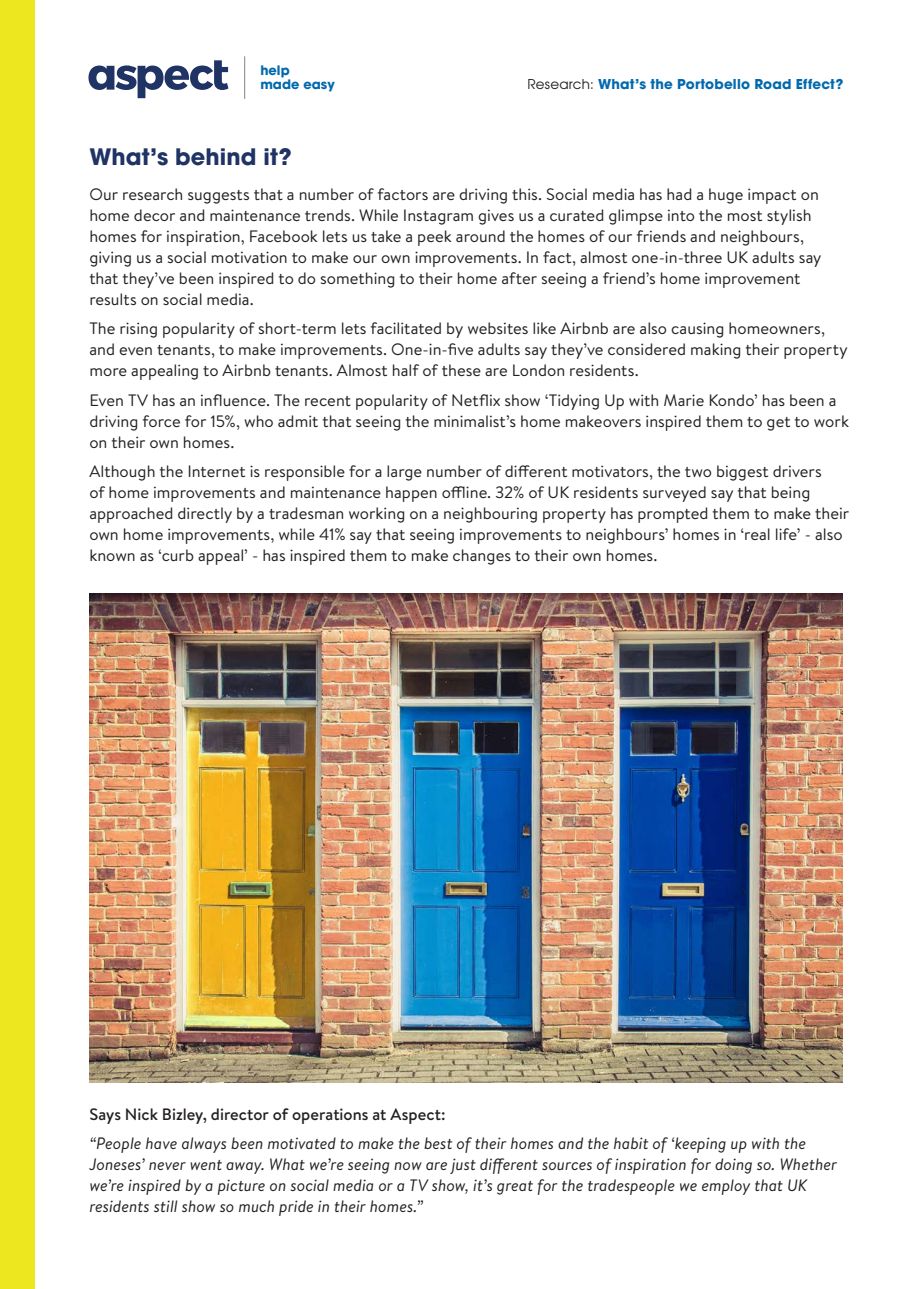
<style>
.page{position:relative;width:919px;height:1289px;background:#fff}
.page>*{position:absolute;margin:0;border:0;box-sizing:border-box;transform-origin:0 0}
.t1{font:700 22.5px "Avant Garde";letter-spacing:.005em;color:#1f3364}
.t2{font:16.5px/21px "Brandon Text";color:#231f20}
.t3{font:italic 16.5px/21px "Brandon Text";color:#231f20}
.t4{font:500 16.5px "Brandon Text";color:#231f20}
.t5{font:700 13.5px "Avant Garde";letter-spacing:.015em;color:#0069ae}
.t6{font:700 12.9px/14px "Avant Garde";color:#0069ae}
.s1{font-weight:400;color:#231f20}
</style>
<div class="page">
<svg style="left:88px;top:60px;width:140px;height:38px"></svg>
<hr style="left:244px;top:57px;width:1px;height:42px;background:#838680">
<div style="left:0;top:0;width:34px;height:1288px;background:#ede720"></div>
<img style="left:89px;top:593px;width:753px;height:489px">
<p class="t6" style="left:260px;top:64px;width:76px">help<br>made easy</p>
<h1 class="t1" style="left:89px;top:148px;width:204px">What’s behind it?</h1>
<p class="t5" style="left:527px;top:79px;width:317px"><span class="s1">Research:</span> What’s the Portobello Road Effect?</p>
<p class="t2" style="left:89px;top:185px;width:733px">Our research suggests that a number of factors are driving this. Social media has had a huge impact on home decor and maintenance trends. While Instagram gives us a curated glimpse into the most stylish homes for inspiration, Facebook lets us take a peek around the homes of our friends and neighbours, giving us a social motivation to make our own improvements. In fact, almost one-in-three UK adults say that they’ve been inspired to do something to their home after seeing a friend’s home improvement results on social media.</p>
<p class="t2" style="left:89px;top:320px;width:759px">The rising popularity of short-term lets facilitated by websites like Airbnb are also causing homeowners, and even tenants, to make improvements. One-in-five adults say they’ve considered making their property more appealing to Airbnb tenants. Almost half of these are London residents.</p>
<p class="t2" style="left:89px;top:391px;width:761px">Even TV has an influence. The recent popularity of Netflix show ‘Tidying Up with Marie Kondo’ has been a driving force for 15%, who admit that seeing the minimalist’s home makeovers inspired them to get to work on their own homes.</p>
<p class="t2" style="left:89px;top:463px;width:761px">Although the Internet is responsible for a large number of different motivators, the two biggest drivers<br>of home improvements and maintenance happen offline. 32% of UK residents surveyed say that being approached directly by a tradesman working on a neighbouring property has prompted them to make their own home improvements, while 41% say that seeing improvements to neighbours’ homes in ‘real life’ - also known as ‘curb appeal’ - has inspired them to make changes to their own homes.</p>
<p class="t4" style="left:89px;top:1108px;width:358px">Says Nick Bizley, director of operations at Aspect:</p>
<p class="t3" style="left:89px;top:1134px;width:749px">“People have always been motivated to make the best of their homes and the habit of ‘keeping up with the Joneses’ never went away. What we’re seeing now are just different sources of inspiration for doing so. Whether we’re inspired by a picture on social media or a TV show, it’s great for the tradespeople we employ that UK residents still show so much pride in their homes.”</p>
</div>
